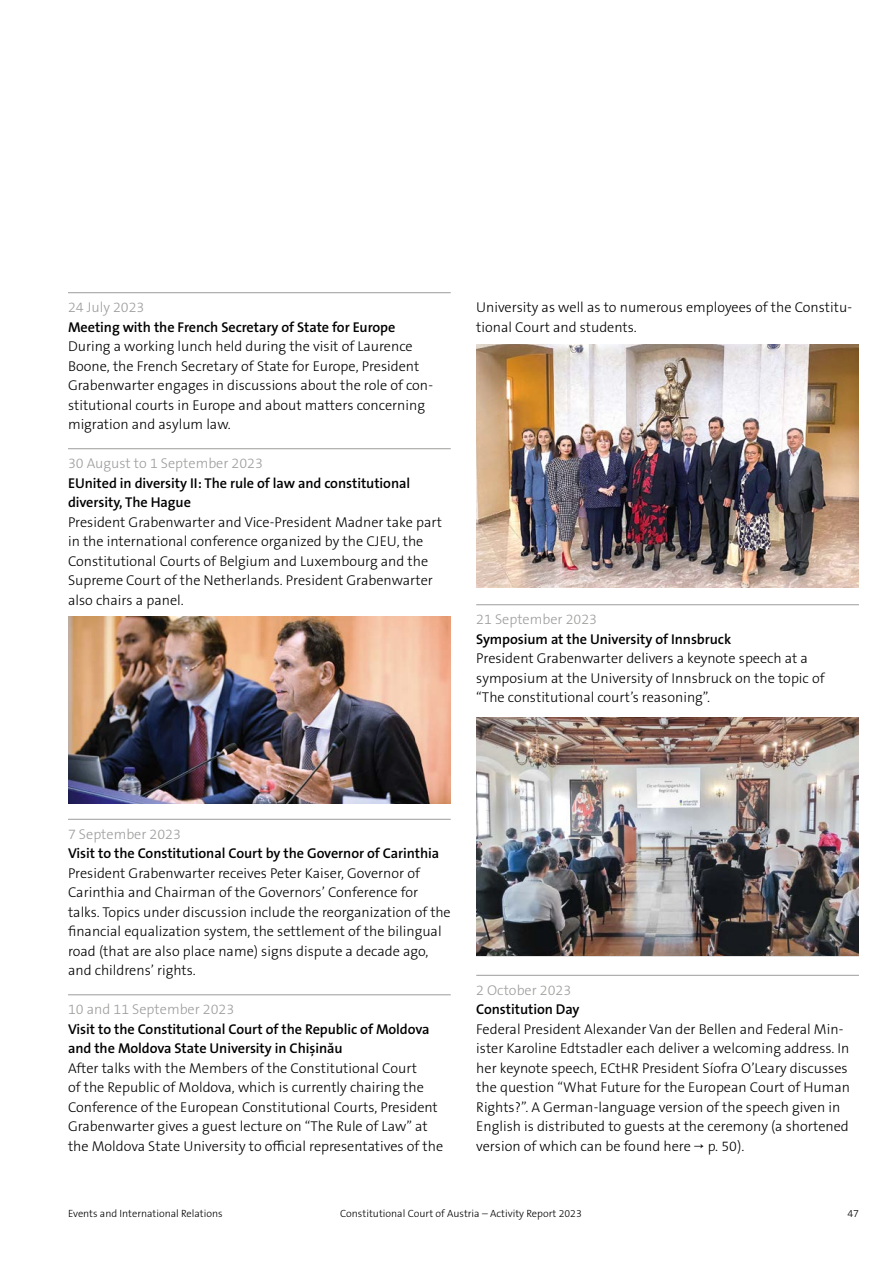
<style>
.page{position:relative;width:893px;height:1263px;background:#fff}
.page>*{position:absolute;margin:0;border:0;box-sizing:border-box;transform-origin:0 0}
.Sans{font:300 14.25px/19.5px "The Sans B W3";color:#000}
.Sans-2{font:600 14.25px/19.5px "The Sans B W6";letter-spacing:-.005em;color:#000}
.Sans_Line_H2{font:300 14.25px "The Sans B W3";color:#9d9d9c}
.t1{font:10.5px "The Sans B W3 Light 2";color:#000}
.t2{font:300 10.5px "The Sans B W3";color:#000}
.s1{font-family:"Nimbus San"}
</style>
<div class="page">
<hr style="left:68px;top:292px;width:383px;height:1px;background:#9d9d9c">
<hr style="left:68px;top:448px;width:383px;height:1px;background:#9d9d9c">
<hr style="left:68px;top:819px;width:383px;height:1px;background:#9d9d9c">
<hr style="left:68px;top:994px;width:383px;height:1px;background:#9d9d9c">
<img style="left:68px;top:617px;width:383px;height:186px">
<hr style="left:476px;top:604px;width:383px;height:1px;background:#9d9d9c">
<hr style="left:476px;top:955px;width:383px;height:1px;background:#9d9d9c">
<hr style="left:476px;top:975px;width:383px;height:1px;background:#9d9d9c">
<img style="left:476px;top:345px;width:383px;height:242px">
<img style="left:476px;top:717px;width:383px;height:238px">
<h2 class="Sans_Line_H2" style="left:68px;top:298px;width:78px">24 July 2023</h2>
<p class="Sans-2" style="left:68px;top:317px;width:329px">Meeting with the French Secretary of State for Europe</p>
<p class="Sans" style="left:68px;top:337px;width:366px">During a working lunch held during the visit of Laurence Boone, the French Secretary of State for Europe, President Grabenwarter engages in discussions about the role of con&shy;stitutional courts in Europe and about matters concerning migration and asylum law.</p>
<h2 class="Sans_Line_H2" style="left:68px;top:454px;width:196px">30 August to 1 September 2023</h2>
<p class="Sans-2" style="left:68px;top:473px;width:344px">EUnited in diversity II: The rule of law and constitutional diversity, The Hague</p>
<p class="Sans" style="left:68px;top:512px;width:375px">President Grabenwarter and Vice-President Madner take part in the international conference organized by the CJEU, the Constitutional Courts of Belgium and Luxembourg and the Supreme Court of the Netherlands. President Grabenwarter also chairs a panel.</p>
<p class="Sans" style="left:476px;top:298px;width:377px">University as well as to numerous employees of the Constitu&shy;tional Court and students.</p>
<h2 class="Sans_Line_H2" style="left:476px;top:610px;width:122px">21 September 2023</h2>
<p class="Sans-2" style="left:476px;top:629px;width:256px">Symposium at the University of Innsbruck</p>
<p class="Sans" style="left:476px;top:649px;width:350px">President Grabenwarter delivers a keynote speech at a symposium at the University of Innsbruck on the topic of “The constitutional court’s reasoning”.</p>
<h2 class="Sans_Line_H2" style="left:68px;top:825px;width:114px">7 September 2023</h2>
<p class="Sans-2" style="left:68px;top:844px;width:373px">Visit to the Constitutional Court by the Governor of Carinthia</p>
<p class="Sans" style="left:68px;top:863px;width:384px">President Grabenwarter receives Peter Kaiser, Governor of Carinthia and Chairman of the Governors’ Conference for talks. Topics under discussion include the reorganization of the financial equalization system, the settlement of the bilingual road (that are also place name) signs dispute a decade ago, and childrens’ rights.</p>
<h2 class="Sans_Line_H2" style="left:68px;top:1000px;width:168px">10 and 11 September 2023</h2>
<p class="Sans-2" style="left:68px;top:1019px;width:363px">Visit to the Constitutional Court of the Republic of Moldova and the Moldova State University in Chișinău</p>
<p class="Sans" style="left:68px;top:1058px;width:377px">After talks with the Members of the Constitutional Court<br>of the Republic of Moldova, which is currently chairing the Conference of the European Constitutional Courts, President Grabenwarter gives a guest lecture on “The Rule of Law” at the Moldova State University to official representatives of the</p>
<h2 class="Sans_Line_H2" style="left:476px;top:981px;width:97px">2 October 2023</h2>
<p class="Sans-2" style="left:476px;top:1000px;width:105px">Constitution Day</p>
<p class="Sans" style="left:476px;top:1019px;width:375px">Federal President Alexander Van der Bellen and Federal Min&shy;ister Karoline Edtstadler each deliver a welcoming address. In her keynote speech, ECtHR President Síofra O’Leary discusses the question “What Future for the European Court of Human Rights?”. A German-language version of the speech given in English is distributed to guests at the ceremony (a shortened version of which can be found here <span class="s1">→</span> p. 50).</p>
<p class="t2" style="left:68px;top:1206px;width:156px">Events and International Relations</p>
<p class="t1" style="left:340px;top:1206px;width:243px">Constitutional Court of Austria – Activity Report 2023</p>
<p class="t2" style="left:847px;top:1206px;width:13px">47</p>
</div>
